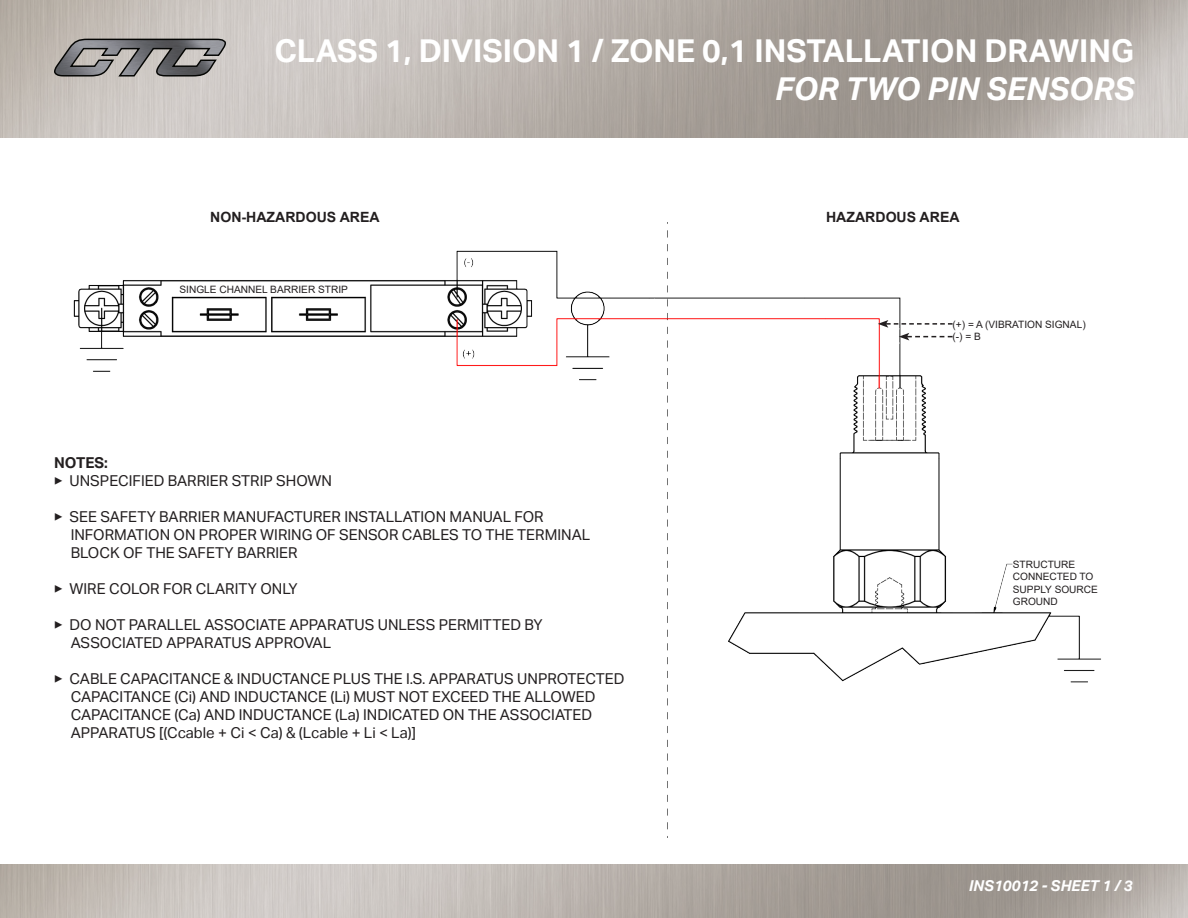
<style>
.page{position:relative;width:1188px;height:918px;background:#fff}
.page>*{position:absolute;margin:0;border:0;box-sizing:border-box;transform-origin:0 0}
.t1{font:700 31.5px "Aktiv Grotesk";color:#fff}
.t2{font:italic 700 31.5px "Aktiv Grotesk";color:#fff}
.t3{font:15px/18px "Aktiv Grotesk";color:#231f20}
.t4{font:italic 700 15px "Aktiv Grotesk";color:#fff}
.t5{font:700 15px "Aktiv Grotesk";color:#231f20}
.t6{font:700 14.1px "Arial";color:#231f20}
.t7{font:10.2px/12.1px "Arial";color:#231f20}
</style>
<div class="page">
<img style="left:0;top:0;width:1188px;height:137px">
<svg style="left:54px;top:39px;width:172px;height:38px"></svg>
<img style="left:73px;top:223px;width:1028px;height:615px">
<img style="left:0;top:864px;width:1188px;height:54px">
<svg style="left:878px;top:320px;width:75px;height:20px"></svg>
<p class="t1" style="left:274px;top:33px;width:861px">CLASS 1, DIVISION 1 / ZONE 0,1 INSTALLATION DRAWING</p>
<p class="t2" style="left:775px;top:70px;width:361px">FOR TWO PIN SENSORS</p>
<p class="t6" style="left:210px;top:207px;width:171px">NON-HAZARDOUS AREA</p>
<p class="t6" style="left:826px;top:207px;width:135px">HAZARDOUS AREA</p>
<p class="t7" style="left:180px;top:283px;width:170px">SINGLE CHANNEL BARRIER STRIP</p>
<p class="t5" style="left:54px;top:454px;width:55px">NOTES:</p>
<p class="t3" style="left:54px;top:471px;width:280px">▶ UNSPECIFIED BARRIER STRIP SHOWN</p>
<p class="t3" style="left:71px;top:507px;width:521px;text-indent:-17px">▶ SEE SAFETY BARRIER MANUFACTURER INSTALLATION MANUAL FOR<br>INFORMATION ON PROPER WIRING OF SENSOR CABLES TO THE TERMINAL<br>BLOCK OF THE SAFETY BARRIER</p>
<p class="t3" style="left:54px;top:579px;width:245px">▶ WIRE COLOR FOR CLARITY ONLY</p>
<p class="t3" style="left:71px;top:615px;width:473px;text-indent:-17px">▶ DO NOT PARALLEL ASSOCIATE APPARATUS UNLESS PERMITTED BY<br>ASSOCIATED APPARATUS APPROVAL</p>
<p class="t3" style="left:71px;top:669px;width:555px;text-indent:-17px">▶ CABLE CAPACITANCE &amp; INDUCTANCE PLUS THE I.S. APPARATUS UNPROTECTED CAPACITANCE (Ci) AND INDUCTANCE (Li) MUST NOT EXCEED THE ALLOWED CAPACITANCE (Ca) AND INDUCTANCE (La) INDICATED ON THE ASSOCIATED APPARATUS [(Ccable + Ci &lt; Ca) &amp; (Lcable + Li &lt; La)]</p>
<p class="t7" style="left:953px;top:318px;width:135px">(+) = A (VIBRATION SIGNAL)</p>
<p class="t7" style="left:953px;top:330px;width:30px">(-) = B</p>
<p class="t7" style="left:1013px;top:559px;width:87px">STRUCTURE<br>CONNECTED TO<br>SUPPLY SOURCE<br>GROUND</p>
<p class="t4" style="left:969px;top:877px;width:165px">INS10012 - SHEET 1 / 3</p>
</div>
